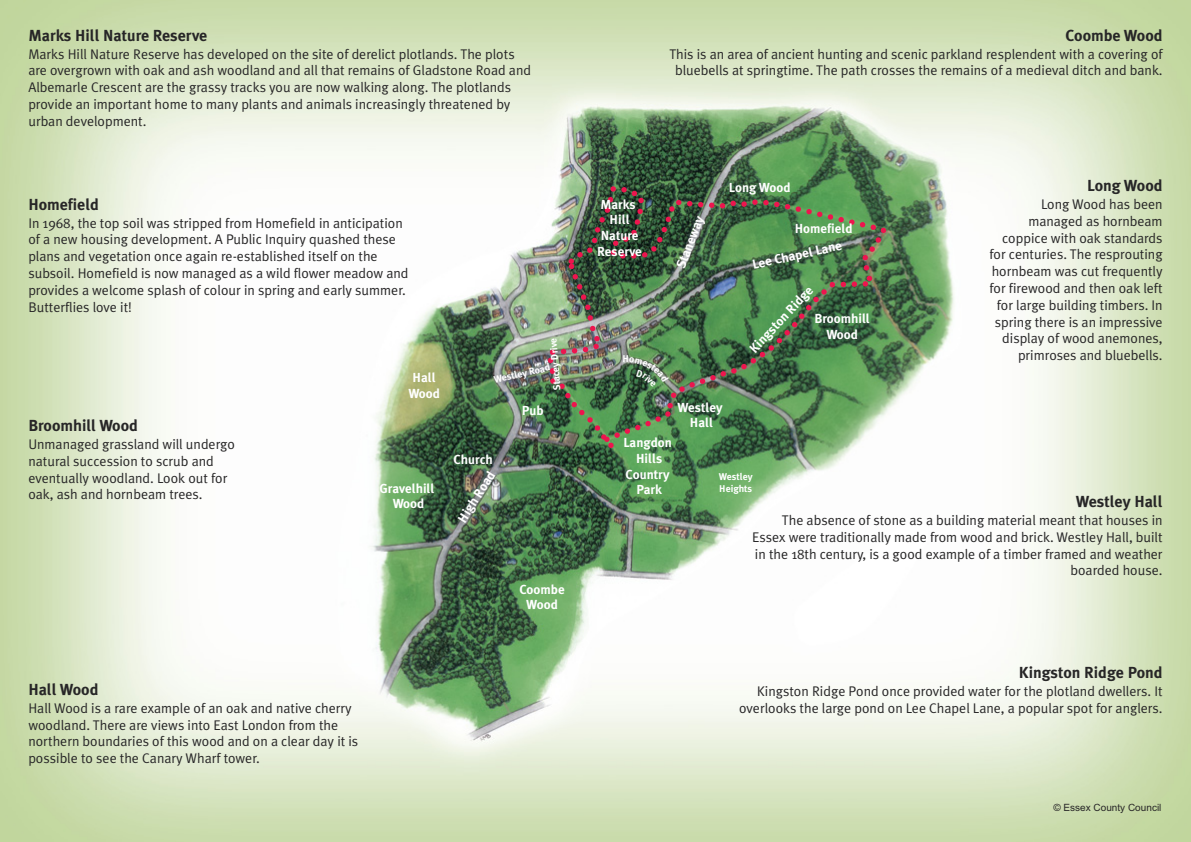
<style>
.page{position:relative;width:1191px;height:842px;background:#fff}
.page>*{position:absolute;margin:0;border:0;box-sizing:border-box;transform-origin:0 0}
.t1{font:700 16px "Meta Plus";color:#272627}
.t2{font:14px/16.8px "Meta Plus Normal";color:#272627}
.t3{font:700 13.1px/15.7px "Meta Plus";color:#fff;text-align:center}
.t4{font:10px "Arial";color:#272627}
.t5{font:700 9.8px/11.8px "Meta Plus";color:#fff}
</style>
<div class="page">
<img style="left:0;top:0;width:1191px;height:842px">
<img style="left:566px;top:187px;width:321px;height:258px">
<img style="left:544px;top:246px;width:125px;height:210px">
<p class="t1" style="left:28px;top:29px;width:181px">Marks Hill Nature Reserve</p>
<p class="t2" style="left:28px;top:46px;width:504px">Marks Hill Nature Reserve has developed on the site of derelict plotlands. The plots are overgrown with oak and ash woodland and all that remains of Gladstone Road and Albemarle Crescent are the grassy tracks you are now walking along. The plotlands provide an important home to many plants and animals increasingly threatened by urban development.</p>
<p class="t1" style="left:28px;top:198px;width:72px">Homefield</p>
<p class="t2" style="left:28px;top:215px;width:382px">In 1968, the top soil was stripped from Homefield in anticipation of a new housing development. A Public Inquiry quashed these plans and vegetation once again re-established itself on the subsoil. Homefield is now managed as a wild flower meadow and provides a welcome splash of colour in spring and early summer.<br>Butterflies love it!</p>
<p class="t1" style="left:28px;top:419px;width:111px">Broomhill Wood</p>
<p class="t2" style="left:28px;top:437px;width:208px">Unmanaged grassland will undergo natural succession to scrub and eventually woodland. Look out for oak, ash and hornbeam trees.</p>
<p class="t3" style="left:408px;top:371px;width:33px">Hall<br>Wood</p>
<p class="t3" style="left:379px;top:481px;width:57px">Gravelhill<br>Wood</p>
<p class="t5" style="left:552px;top:391px;width:54px;rotate:-94deg">Stacey Drive</p>
<p class="t5" style="left:493px;top:375px;width:59px;rotate:-13deg">Westley Road</p>
<p class="t3" style="left:453px;top:452px;width:41px">Church</p>
<p class="t3" style="left:455px;top:518px;width:60px;rotate:-58deg">High Road</p>
<p class="t3" style="left:522px;top:404px;width:23px">Pub</p>
<p class="t3" style="left:519px;top:582px;width:47px">Coombe<br>Wood</p>
<p class="t1" style="left:28px;top:683px;width:72px">Hall Wood</p>
<p class="t2" style="left:28px;top:700px;width:331px">Hall Wood is a rare example of an oak and native cherry woodland. There are views into East London from the northern boundaries of this wood and on a clear day it is possible to see the Canary Wharf tower.</p>
<p class="t1" style="left:1065px;top:29px;width:99px">Coombe Wood</p>
<p class="t2" style="left:669px;top:46px;width:495px;text-align:center">This is an area of ancient hunting and scenic parkland resplendent with a covering of bluebells at springtime. The path crosses the remains of a medieval ditch and bank.</p>
<p class="t3" style="left:597px;top:197px;width:46px">Marks<br>Hill<br>Nature<br>Reserve</p>
<p class="t3" style="left:673px;top:265px;width:57px;rotate:-69deg">Staneway</p>
<p class="t3" style="left:729px;top:180px;width:63px">Long Wood</p>
<p class="t3" style="left:794px;top:222px;width:59px">Homefield</p>
<p class="t3" style="left:751px;top:257px;width:93px;rotate:-12deg">Lee Chapel Lane</p>
<p class="t3" style="left:746px;top:346px;width:88px;rotate:-47deg">Kingston Ridge</p>
<p class="t3" style="left:814px;top:311px;width:57px">Broomhill<br>Wood</p>
<p class="t3" style="left:677px;top:400px;width:47px">Westley<br>Hall</p>
<p class="t1" style="left:1087px;top:180px;width:77px">Long Wood</p>
<p class="t2" style="left:989px;top:197px;width:175px;text-align:right">Long Wood has been managed as hornbeam coppice with oak standards for centuries. The resprouting hornbeam was cut frequently for firewood and then oak left for large building timbers. In spring there is an impressive display of wood anemones, primroses and bluebells.</p>
<p class="t3" style="left:623px;top:436px;width:50px">Langdon<br>Hills<br>Country<br>Park</p>
<p class="t5" style="left:719px;top:471px;width:35px">Westley<br>Heights</p>
<p class="t1" style="left:1075px;top:496px;width:88px">Westley Hall</p>
<p class="t2" style="left:752px;top:513px;width:412px;text-align:right">The absence of stone as a building material meant that houses in Essex were traditionally made from wood and brick. Westley Hall, built in the 18th century, is a good example of a timber framed and weather boarded house.</p>
<p class="t1" style="left:1018px;top:667px;width:145px">Kingston Ridge Pond</p>
<p class="t2" style="left:739px;top:684px;width:425px;text-align:right">Kingston Ridge Pond once provided water for the plotland dwellers. It overlooks the large pond on Lee Chapel Lane, a popular spot for anglers.</p>
<p class="t4" style="left:1053px;top:802px;width:109px">© Essex County Council</p>
</div>
